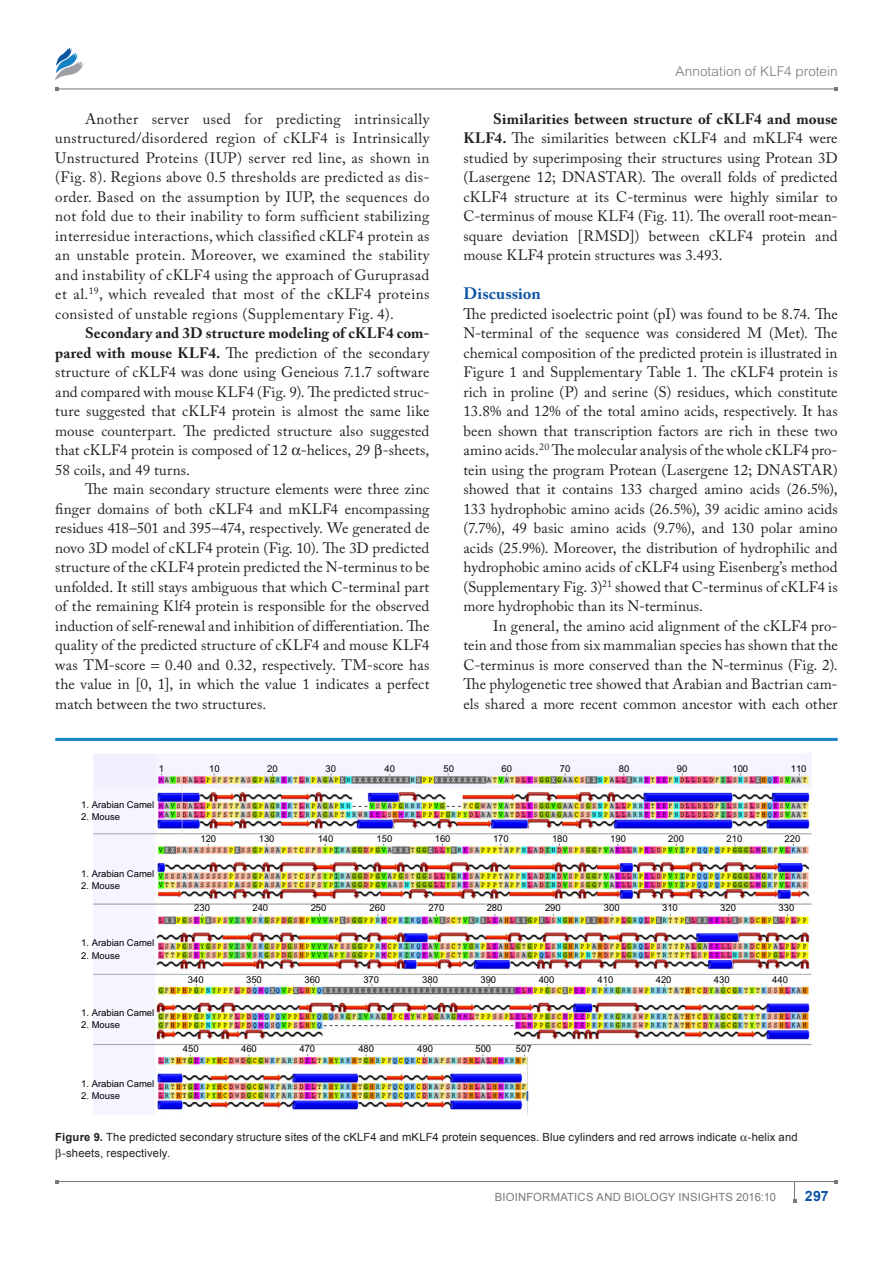
<style>
.page{position:relative;width:893px;height:1263px;background:#fff}
.page>*{position:absolute;margin:0;border:0;box-sizing:border-box;transform-origin:0 0}
.t1{font:700 16.5px "Adobe Caslon Pro";color:#1055a4}
.TxF{font:15px/19.5px "Adobe Caslon Pro";letter-spacing:.005em;color:#231f20;text-align:justify}
.Tx{font:15px/19.5px "Adobe Caslon Pro";letter-spacing:.01em;color:#231f20;text-align:justify}
.t2{font:700 14.25px "Arial";color:#1055a4}
.t3{font:300 13.5px "Arial MT Std";letter-spacing:.005em;color:#76787b}
.FigC{font:11.25px/16.5px "Arial";letter-spacing:.015em;color:#231f20}
.t4{font:11.25px "Arial";letter-spacing:.015em;color:#76787b}
.t5{font:9.45px "Arial";color:#000}
.s1{font-weight:700}
</style>
<div class="page">
<hr style="left:57px;top:89px;width:779px;height:1px;background:#76787b">
<hr style="left:57px;top:1181px;width:779px;height:1px;background:#76787b">
<img style="left:55px;top:47px;width:29px;height:33px">
<svg style="left:793px;top:1182px;width:3px;height:20px"></svg>
<hr style="left:55px;top:738px;width:783px;height:3px;background:#1582c5">
<img style="left:94px;top:752px;width:717px;height:362px">
<p class="Tx" style="left:55px;top:109px;width:376px;text-indent:30px">Another server used for predicting intrinsically unstructured/disordered region of cKLF4 is Intrinsically Unstructured Proteins (IUP) server red line, as shown in (Fig. 8). Regions above 0.5 thresholds are predicted as dis&shy;order. Based on the assumption by IUP, the sequences do not fold due to their inability to form sufficient stabilizing interresidue interactions, which classified cKLF4 protein as an unstable protein. Moreover, we examined the stability and instability of cKLF4 using the approach of Guruprasad et al.<sup>19</sup>, which revealed that most of the cKLF4 proteins consisted of unstable regions (Supplementary Fig. 4).</p>
<h2 class="TxF" style="left:55px;top:323px;width:376px;text-indent:30px"><span class="s1">Secondary and 3D structure modeling of cKLF4 com&shy;pared with mouse KLF4.</span> The prediction of the secondary structure of cKLF4 was done using Geneious 7.1.7 software and compared with mouse KLF4 (Fig. 9). The predicted struc&shy;ture suggested that cKLF4 protein is almost the same like mouse counterpart. The predicted structure also suggested that cKLF4 protein is composed of 12 -helices, 29 -sheets, 58 coils, and 49 turns.</h2>
<p class="Tx" style="left:55px;top:479px;width:376px;text-indent:30px">The main secondary structure elements were three zinc finger domains of both cKLF4 and mKLF4 encompassing residues 418–501 and 395–474, respectively. We generated de novo 3D model of cKLF4 protein (Fig. 10). The 3D predicted structure of the cKLF4 protein predicted the N-terminus to be unfolded. It still stays ambiguous that which C-terminal part of the remaining Klf4 protein is responsible for the observed induction of self-renewal and inhibition of differentiation. The quality of the predicted structure of cKLF4 and mouse KLF4 was TM-score</p>
<p class="Tx" style="left:55px;top:655px;width:376px;text-indent:110px">0.40 and 0.32, respectively. TM-score has the value in [0, 1], in which the value 1 indicates a perfect match between the two structures.</p>
<p class="t3" style="left:676px;top:63px;width:164px">Annotation of KLF4 protein</p>
<h2 class="TxF" style="left:463px;top:109px;width:376px;text-indent:30px"><span class="s1">Similarities between structure of cKLF4 and mouse KLF4.</span> The similarities between cKLF4 and mKLF4 were studied by superimposing their structures using Protean 3D (Lasergene 12; DNASTAR). The overall folds of predicted cKLF4 structure at its C-terminus were highly similar to C-terminus of mouse KLF4 (Fig. 11). The overall root-mean&shy;square deviation [RMSD]) between cKLF4 protein and mouse KLF4 protein structures was 3.493.</h2>
<h1 class="t1" style="left:463px;top:284px;width:79px">Discussion</h1>
<p class="TxF" style="left:463px;top:304px;width:376px">The predicted isoelectric point (pI) was found to be 8.74. The N-terminal of the sequence was considered M (Met). The chemical composition of the predicted protein is illustrated in Figure 1 and Supplementary Table 1. The cKLF4 protein is rich in proline (P) and serine (S) residues, which constitute 13.8% and 12% of the total amino acids, respectively. It has been shown that transcription factors are rich in these two amino acids.<sup>20</sup> The molecular analysis of the whole cKLF4 pro&shy;tein using the program Protean (Lasergene 12; DNASTAR) showed that it contains 133 charged amino acids (26.5%), 133 hydrophobic amino acids (26.5%), 39 acidic amino acids (7.7%), 49 basic amino acids (9.7%), and 130 polar amino acids (25.9%). Moreover, the distribution of hydrophilic and hydrophobic amino acids of cKLF4 using Eisenberg’s method (Supplementary Fig. 3)<sup>21</sup> showed that C-terminus of cKLF4 is more hydrophobic than its N-terminus.</p>
<p class="Tx" style="left:463px;top:616px;width:376px;text-indent:30px">In general, the amino acid alignment of the cKLF4 pro&shy;tein and those from six mammalian species has shown that the C-terminus is more conserved than the N-terminus (Fig. 2).<br>The phylogenetic tree showed that Arabian and Bactrian cam&shy;els shared a more recent common ancestor with each other</p>
<p class="t5" style="left:159px;top:763px;width:7px">1</p>
<p class="t5" style="left:209px;top:763px;width:12px">10</p>
<p class="t5" style="left:267px;top:763px;width:12px">20</p>
<p class="t5" style="left:326px;top:763px;width:12px">30</p>
<p class="t5" style="left:384px;top:763px;width:12px">40</p>
<p class="t5" style="left:443px;top:763px;width:12px">50</p>
<p class="t5" style="left:502px;top:763px;width:12px">60</p>
<p class="t5" style="left:560px;top:763px;width:12px">70</p>
<p class="t5" style="left:619px;top:763px;width:12px">80</p>
<p class="t5" style="left:677px;top:763px;width:12px">90</p>
<p class="t5" style="left:732px;top:763px;width:17px">100</p>
<p class="t5" style="left:791px;top:763px;width:17px">110</p>
<p class="t5" style="left:81px;top:799px;width:75px">1. Arabian Camel</p>
<p class="t5" style="left:81px;top:811px;width:40px">2. Mouse</p>
<p class="t5" style="left:81px;top:868px;width:75px">1. Arabian Camel</p>
<p class="t5" style="left:81px;top:880px;width:40px">2. Mouse</p>
<p class="t5" style="left:81px;top:937px;width:75px">1. Arabian Camel</p>
<p class="t5" style="left:81px;top:950px;width:40px">2. Mouse</p>
<p class="t5" style="left:81px;top:1007px;width:75px">1. Arabian Camel</p>
<p class="t5" style="left:81px;top:1020px;width:40px">2. Mouse</p>
<p class="t5" style="left:81px;top:1078px;width:75px">1. Arabian Camel</p>
<p class="t5" style="left:81px;top:1090px;width:40px">2. Mouse</p>
<p class="t5" style="left:200px;top:833px;width:17px">120</p>
<p class="t5" style="left:259px;top:833px;width:17px">130</p>
<p class="t5" style="left:318px;top:833px;width:17px">140</p>
<p class="t5" style="left:377px;top:833px;width:17px">150</p>
<p class="t5" style="left:435px;top:833px;width:17px">160</p>
<p class="t5" style="left:493px;top:833px;width:17px">170</p>
<p class="t5" style="left:552px;top:833px;width:17px">180</p>
<p class="t5" style="left:610px;top:833px;width:17px">190</p>
<p class="t5" style="left:668px;top:833px;width:17px">200</p>
<p class="t5" style="left:727px;top:833px;width:17px">210</p>
<p class="t5" style="left:785px;top:833px;width:17px">220</p>
<p class="t5" style="left:194px;top:903px;width:17px">230</p>
<p class="t5" style="left:252px;top:903px;width:17px">240</p>
<p class="t5" style="left:311px;top:903px;width:17px">250</p>
<p class="t5" style="left:370px;top:903px;width:17px">260</p>
<p class="t5" style="left:429px;top:903px;width:17px">270</p>
<p class="t5" style="left:487px;top:903px;width:17px">280</p>
<p class="t5" style="left:545px;top:903px;width:17px">290</p>
<p class="t5" style="left:604px;top:903px;width:17px">300</p>
<p class="t5" style="left:662px;top:903px;width:17px">310</p>
<p class="t5" style="left:720px;top:903px;width:17px">320</p>
<p class="t5" style="left:778px;top:903px;width:17px">330</p>
<p class="t5" style="left:188px;top:974px;width:17px">340</p>
<p class="t5" style="left:246px;top:974px;width:17px">350</p>
<p class="t5" style="left:304px;top:974px;width:17px">360</p>
<p class="t5" style="left:363px;top:974px;width:17px">370</p>
<p class="t5" style="left:422px;top:974px;width:17px">380</p>
<p class="t5" style="left:480px;top:974px;width:17px">390</p>
<p class="t5" style="left:539px;top:974px;width:17px">400</p>
<p class="t5" style="left:598px;top:974px;width:17px">410</p>
<p class="t5" style="left:656px;top:974px;width:17px">420</p>
<p class="t5" style="left:714px;top:974px;width:17px">430</p>
<p class="t5" style="left:772px;top:974px;width:17px">440</p>
<p class="t5" style="left:183px;top:1043px;width:17px">450</p>
<p class="t5" style="left:241px;top:1043px;width:17px">460</p>
<p class="t5" style="left:299px;top:1043px;width:17px">470</p>
<p class="t5" style="left:358px;top:1043px;width:17px">480</p>
<p class="t5" style="left:417px;top:1043px;width:17px">490</p>
<p class="t5" style="left:475px;top:1043px;width:17px">500</p>
<p class="t5" style="left:516px;top:1043px;width:17px">507</p>
<p class="FigC" style="left:62px;top:1129px;width:737px;text-indent:-7px"><span class="s1">Figure 9.</span> The predicted secondary structure sites of the cKLF4 and mKLF4 protein sequences. Blue cylinders and red arrows indicate -helix and -sheets, respectively.</p>
<p class="t4" style="left:495px;top:1189px;width:283px">Bioinformatics and Biology I nsights 2016:10</p>
<p class="t2" style="left:805px;top:1186px;width:25px">297</p>
</div>
